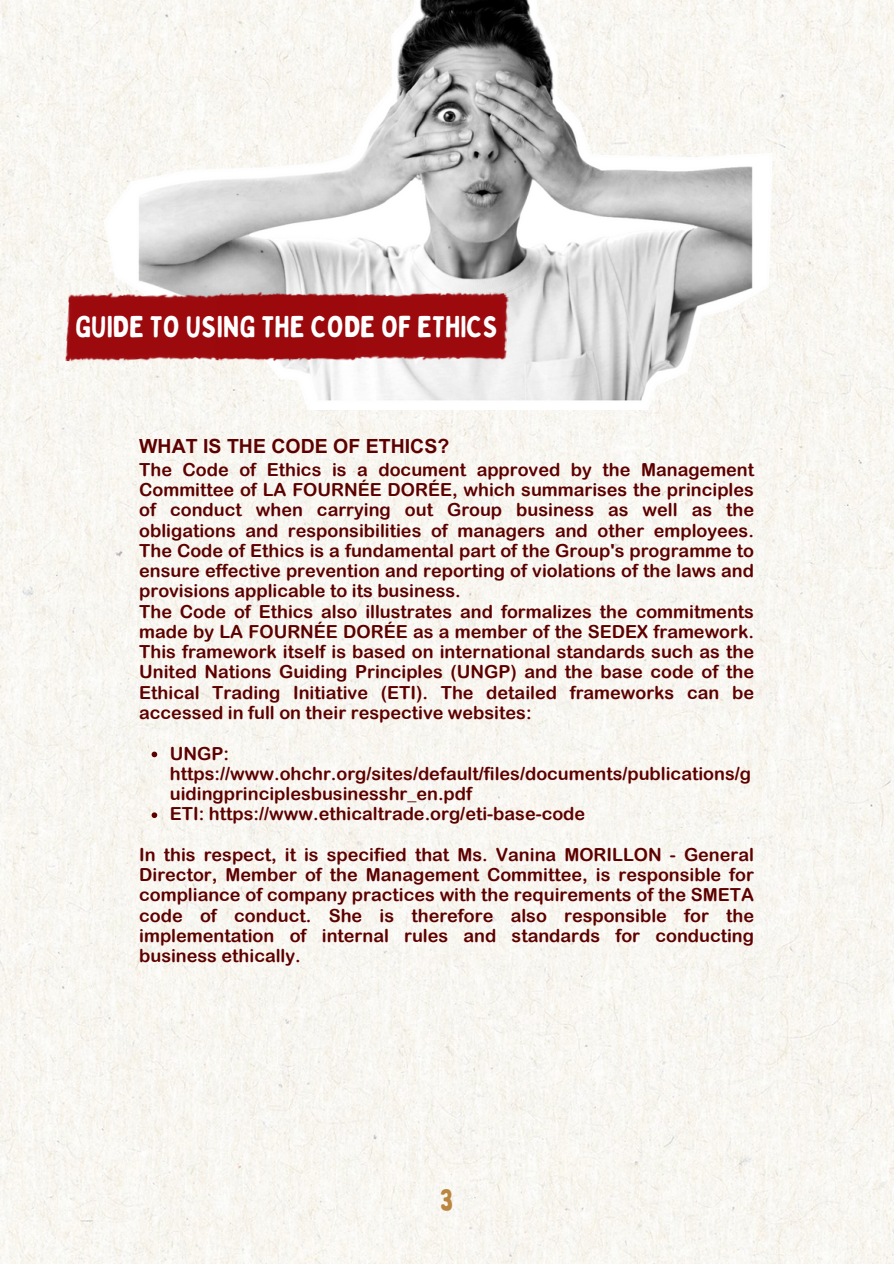
<style>
.page{position:relative;width:894px;height:1264px;background:#fff}
.page>*{position:absolute;margin:0;border:0;box-sizing:border-box;transform-origin:0 0}
.t1{font:30px "Bobby Jones Soft";color:#fff}
.t2{font:30px "Bobby Jones Soft";color:#bb8740}
.t3{font:700 19.5px "Arial MT Pro";color:#5d0000}
.t4{font:18px/20.2px "Arial Rounded MT Bold";color:#5d0000}
</style>
<div class="page">
<div style="left:0;top:0;width:893px;height:1263px;background:#f9f6f1"></div>
<img style="left:104px;top:0;width:671px;height:409px">
<svg style="left:151px;top:751px;width:6px;height:6px"></svg>
<svg style="left:151px;top:812px;width:6px;height:6px"></svg>
<img style="left:66px;top:280px;width:293px;height:95px">
<img style="left:215px;top:279px;width:294px;height:95px">
<h1 class="t1" style="left:75px;top:308px;width:424px">GUIDE TO USING THE CODE OF ETHICS</h1>
<p class="t3" style="left:139px;top:439px;width:311px">WHAT IS THE CODE OF ETHICS?</p>
<p class="t4" style="left:139px;top:459px;width:616px">The Code of Ethics is a document approved by the Management Committee of LA FOURNÉE DORÉE, which summarises the principles of conduct when carrying out Group business as well as the obligations and responsibilities of managers and other employees.<br>The Code of Ethics is a fundamental part of the Group's programme to ensure effective prevention and reporting of violations of the laws and provisions applicable to its business.<br>The Code of Ethics also illustrates and formalizes the commitments made by LA FOURNÉE DORÉE as a member of the SEDEX framework.<br>This framework itself is based on international standards such as the United Nations Guiding Principles (UNGP) and the base code of the Ethical Trading Initiative (ETI). The detailed frameworks can be accessed in full on their respective websites:</p>
<p class="t4" style="left:170px;top:742px;width:582px">UNGP: https://www.ohchr.org/sites/default/files/documents/publications/g uidingprinciplesbusinesshr_en.pdf<br>ETI: https://www.ethicaltrade.org/eti-base-code</p>
<p class="t4" style="left:139px;top:844px;width:616px;text-align:justify">In this respect, it is specified that Ms. Vanina MORILLON - General Director, Member of the Management Committee, is responsible for compliance of company practices with the requirements of the SMETA code of conduct. She is therefore also responsible for the implementation of internal rules and standards for conducting business ethically.</p>
<p class="t2" style="left:440px;top:1181px;width:15px">3</p>
</div>
